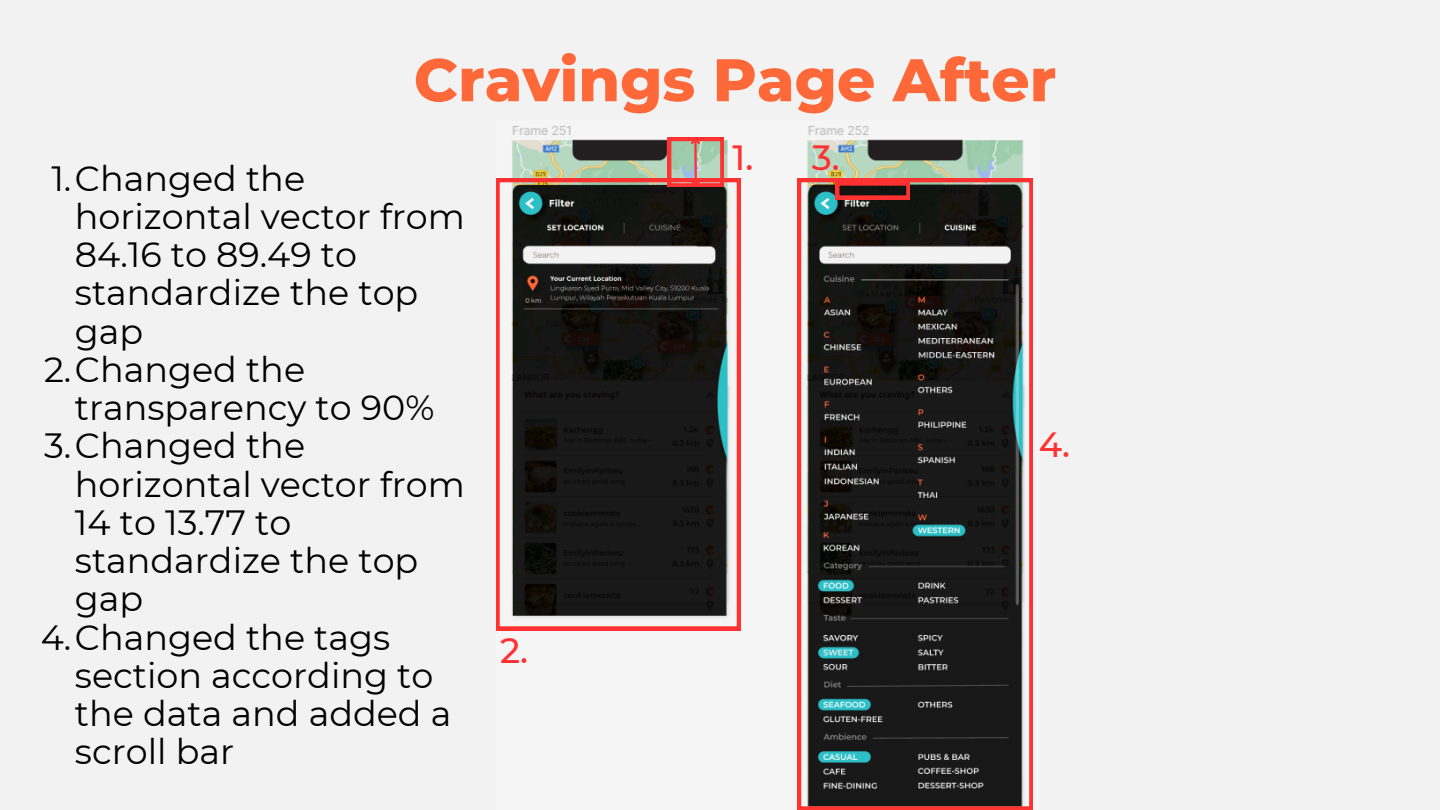
<style>
.page{position:relative;width:1440px;height:810px;background:#f2f2f2}
.page>*{position:absolute;margin:0;border:0;box-sizing:border-box;transform-origin:0 0}
.t1{font:800 60px "Montserrat";color:#ff6839}
.t2{font:35px/38.2px "Montserrat";color:#000}
.t3{font:500 35px "Montserrat";color:#ff3131}
</style>
<div class="page">
<img style="left:496px;top:126px;width:537px;height:505px">
<svg style="left:496px;top:179px;width:245px;height:451px;background:#423938"></svg>
<svg style="left:797px;top:179px;width:236px;height:631px;background:#3a3433"></svg>
<svg style="left:836px;top:182px;width:74px;height:17px"></svg>
<svg style="left:668px;top:135px;width:56px;height:55px;background:#bf8f82"></svg>
<p class="t1" style="left:414px;top:43px;width:644px">Cravings Page After</p>
<p class="t2" style="left:75px;top:159px;width:392px;text-indent:-24px">1.Changed the horizontal vector from<br>84.16 to 89.49 to standardize the top gap</p>
<p class="t2" style="left:75px;top:350px;width:361px;text-indent:-31px">2.Changed the transparency to 90%</p>
<p class="t2" style="left:75px;top:427px;width:392px;text-indent:-31px">3.Changed the horizontal vector from<br>14 to 13.77 to standardize the top gap</p>
<p class="t2" style="left:75px;top:618px;width:378px;text-indent:-34px">4.Changed the tags section according to the data and added a scroll bar</p>
<p class="t3" style="left:500px;top:629px;width:30px">2.</p>
<p class="t3" style="left:732px;top:136px;width:22px">1.</p>
<p class="t3" style="left:812px;top:136px;width:29px">3.</p>
<p class="t3" style="left:1039px;top:423px;width:33px">4.</p>
</div>
